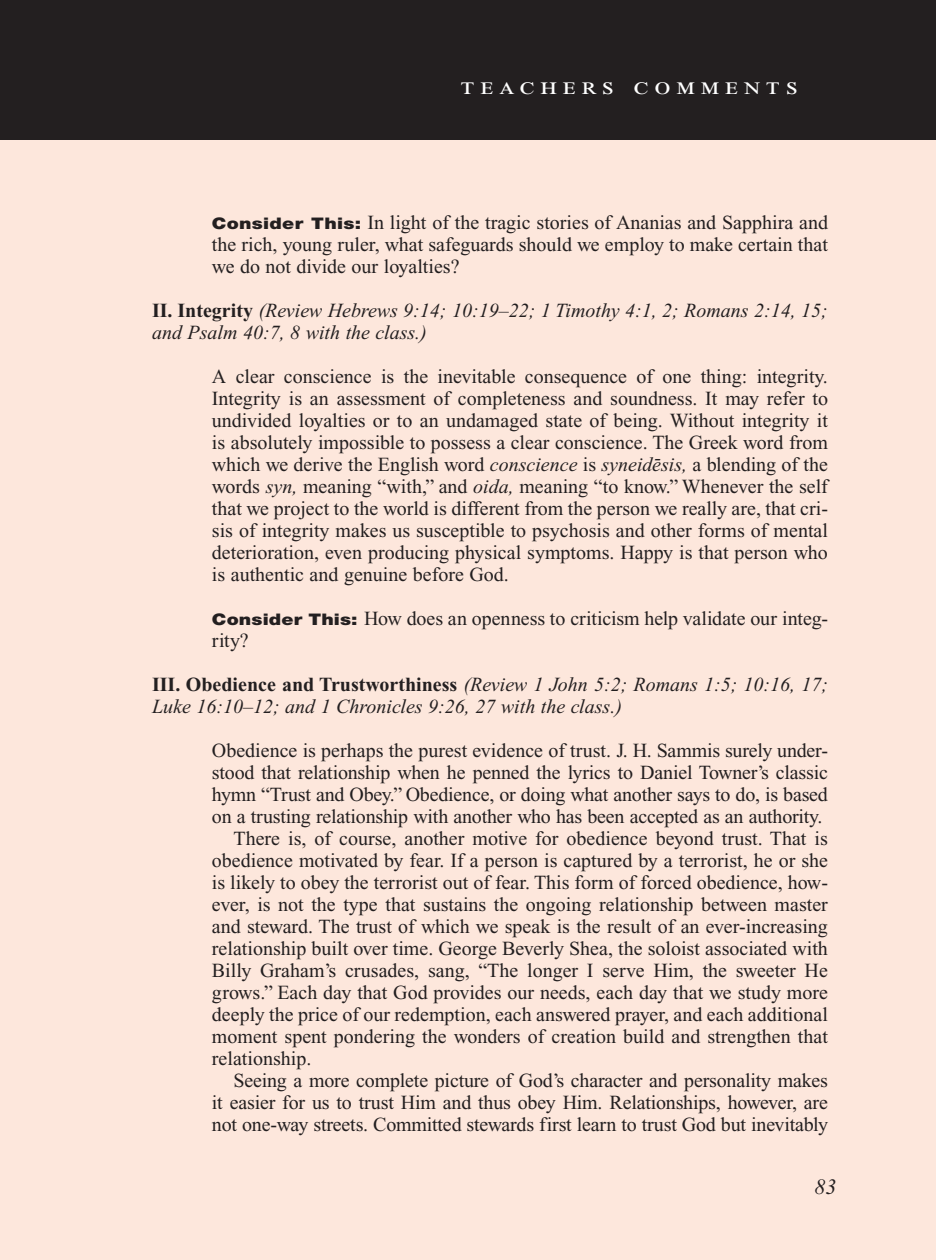
<style>
.page{position:relative;width:936px;height:1260px;background:#fff}
.page>*{position:absolute;margin:0;border:0;box-sizing:border-box;transform-origin:0 0}
.Teachers_Comments_He{font:24px "Times New Roman PS Std";letter-spacing:.2em;color:#fff;scale:1.2 1}
.PageNumbers{font:italic 22px "Times New Roman PS Std";color:#231f20}
.Objectives_Body_Text{font:20px/22px "Times New Roman PS Std";color:#231f20;text-align:justify}
.Roman_Numeral_Sub_He{font:italic 20px/22px "Times New Roman PS Std";color:#231f20}
.Objectives_Body_Text-2{font:20px/22px "Times New Roman PS Std";letter-spacing:-.02em;color:#231f20}
.s1{font-family:"Helvetica Neue LT Std";font-weight:900;font-size:16px}
.s2{font-weight:700;font-style:normal}
.s3{font-style:italic}
</style>
<div class="page">
<div style="left:0;top:134px;width:936px;height:1126px;background:#fde7dc"></div>
<div style="left:0;top:0;width:936px;height:140px;background:#231f20"></div>
<p class="Teachers_Comments_He" style="left:461px;top:73px;width:283px">teachers comments</p>
<p class="Objectives_Body_Text" style="left:212px;top:211px;width:618px"><span class="s1">Consider This:</span> In light of the tragic stories of Ananias and Sapphira and the rich, young ruler, what safeguards should we employ to make certain that we do not divide our loyalties?</p>
<p class="Roman_Numeral_Sub_He" style="left:152px;top:299px;width:677px"><span class="s2">II. Integrity</span> (Review Hebrews 9:14; 10:19–22; 1 Timothy 4:1, 2; Romans 2:14, 15; and Psalm 40:7, 8 with the class.)</p>
<p class="Objectives_Body_Text" style="left:212px;top:365px;width:618px;text-align:left">A clear conscience is the inevitable consequence of one thing: integrity.<br>Integrity is an assessment of completeness and soundness. It may refer to undivided loyalties or to an undamaged state of being. Without integrity it is absolutely impossible to possess a clear conscience. The Greek word from which we derive the English word <span class="s3">conscience</span> is <span class="s3">syneid</span><sup>-</sup><span class="s3">esis,</span> a blending of the words <span class="s3">syn,</span> meaning “with,” and <span class="s3">oida,</span> meaning “to know.” Whenever the self that we project to the world is different from the person we really are, that cri&shy;sis of integrity makes us susceptible to psychosis and other forms of mental deterioration, even producing physical symptoms. Happy is that person who is authentic and genuine before God.</p>
<p class="Objectives_Body_Text-2" style="left:212px;top:607px;width:618px"><span class="s1">Consider This:</span> How does an openness to criticism help validate our integ&shy;rity?</p>
<p class="Roman_Numeral_Sub_He" style="left:152px;top:673px;width:677px"><span class="s2">III. Obedience and Trustworthiness</span> (Review 1 John 5:2; Romans 1:5; 10:16, 17;<br>Luke 16:10–12; and 1 Chronicles 9:26, 27 with the class.)</p>
<p class="Objectives_Body_Text" style="left:212px;top:739px;width:618px">Obedience is perhaps the purest evidence of trust. J. H. Sammis surely under&shy;stood that relationship when he penned the lyrics to Daniel Towner’s classic hymn “Trust and Obey.” Obedience, or doing what another says to do, is based on a trusting relationship with another who has been accepted as an authority.</p>
<p class="Objectives_Body_Text" style="left:212px;top:827px;width:618px;text-indent:22px">There is, of course, another motive for obedience beyond trust. That is obedience motivated by fear. If a person is captured by a terrorist, he or she is likely to obey the terrorist out of fear. This form of forced obedience, how&shy;ever, is not the type that sustains the ongoing relationship between master and steward. The trust of which we speak is the result of an ever-increasing relationship built over time. George Beverly Shea, the soloist associated with Billy Graham’s crusades, sang, “The longer I serve Him, the sweeter He grows.” Each day that God provides our needs, each day that we study more deeply the price of our redemption, each answered prayer, and each additional moment spent pondering the wonders of creation build and strengthen that relationship.</p>
<p class="Objectives_Body_Text" style="left:212px;top:1069px;width:618px;text-indent:22px">Seeing a more complete picture of God’s character and personality makes it easier for us to trust Him and thus obey Him. Relationships, however, are not one-way streets. Committed stewards first learn to trust God but inevitably</p>
<p class="PageNumbers" style="left:815px;top:1175px;width:23px">83</p>
</div>
